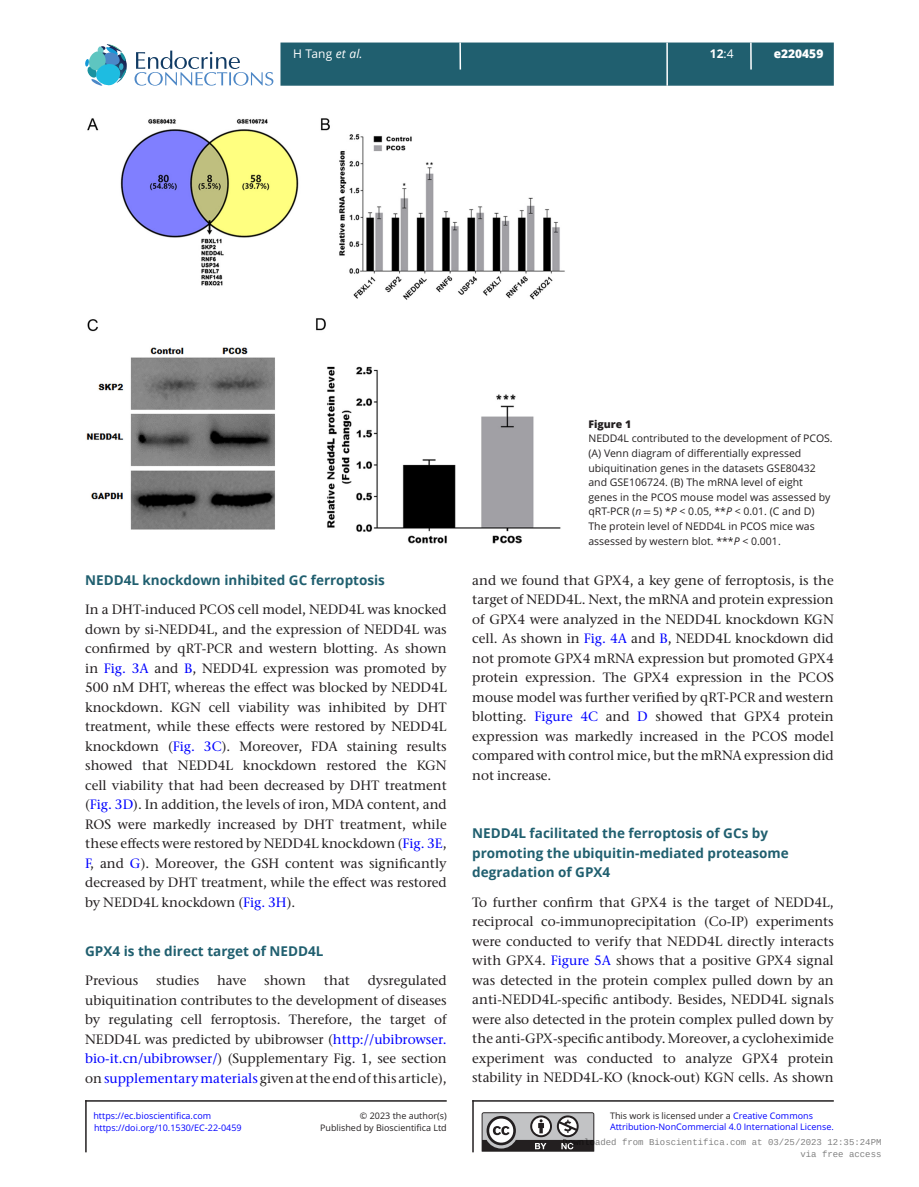
<style>
.page{position:relative;width:919px;height:1187px;background:#fff}
.page>*{position:absolute;margin:0;border:0;box-sizing:border-box;transform-origin:0 0}
.TXT{font:500 13.5px/19.5px "Stone Serif ITC Pro";color:#231f20;text-align:justify}
.t1{font:700 13.5px/19.5px "Open Sans";color:#205f6f}
.t2{font:12px "Open Sans";color:#fff}
.t3{font:800 12px "Open Sans";color:#fff}
.t4{font:700 12px "Open Sans";color:#fff}
.FC{font:10.5px/14.5px "Open Sans";color:#231f20}
.FC-2{font:800 10.5px "Open Sans";color:#231f20}
.t5{font:9px "Open Sans";color:#00f}
.t6{font:9px/11.6px "Open Sans";color:#231f20;text-align:right}
.t7{font:9px/12px "Liberation Mono";color:rgb(0 0 0/.5);text-align:right}
.s1{font-style:italic}
.s2{font-weight:400}
.s3{color:#00f}
.s4{font-family:"STIX Two Text"}
</style>
<div class="page">
<div style="left:280px;top:43px;width:553px;height:43px;background:#205f6f;border:2px solid #205f6f"></div>
<svg style="left:750px;top:43px;width:1px;height:27px"></svg>
<hr style="left:459px;top:43px;width:2px;height:27px;background:#fff">
<svg style="left:134px;top:51px;width:139px;height:35px"></svg>
<svg style="left:85px;top:44px;width:42px;height:42px"></svg>
<hr style="left:666px;top:43px;width:2px;height:43px;background:#fff">
<img style="left:86px;top:118px;width:479px;height:426px">
<svg style="left:481px;top:1112px;width:113px;height:39px;background:#8c8b8c"></svg>
<hr style="left:472px;top:1100px;width:361px;height:1px;background:#231f20">
<hr style="left:472px;top:1100px;width:1px;height:52px;background:#231f20">
<hr style="left:85px;top:1100px;width:361px;height:1px;background:#231f20">
<hr style="left:85px;top:1100px;width:2px;height:52px;background:#231f20">
<p class="t2" style="left:293px;top:46px;width:71px">H Tang <span class="s1">et al.</span></p>
<p class="t3" style="left:773px;top:45px;width:51px">e220459</p>
<p class="t4" style="left:709px;top:46px;width:25px">12<span class="s2">:4</span></p>
<h2 class="t1" style="left:85px;top:570px;width:301px">NEDD4L knockdown inhibited GC ferroptosis</h2>
<p class="TXT" style="left:85px;top:600px;width:363px">In a DHT-induced PCOS cell model, NEDD4L was knocked down by si-NEDD4L, and the expression of NEDD4L was confirmed by qRT-PCR and western blotting. As shown in <span class="s3">Fig. 3A</span> and <span class="s3">B</span>, NEDD4L expression was promoted by 500 nM DHT, whereas the effect was blocked by NEDD4L knockdown. KGN cell viability was inhibited by DHT treatment, while these effects were restored by NEDD4L knockdown (<span class="s3">Fig. 3C</span>). Moreover, FDA staining results showed that NEDD4L knockdown restored the KGN cell viability that had been decreased by DHT treatment (<span class="s3">Fig. 3D</span>). In addition, the levels of iron, MDA content, and ROS were markedly increased by DHT treatment, while these effects were restored by NEDD4L knockdown (<span class="s3">Fig. 3E</span>, <span class="s3">F</span>, and <span class="s3">G</span>). Moreover, the GSH content was significantly decreased by DHT treatment, while the effect was restored by NEDD4L knockdown (<span class="s3">Fig. 3H</span>).</p>
<h2 class="t1" style="left:85px;top:940px;width:240px">GPX4 is the direct target of NEDD4L</h2>
<p class="TXT" style="left:85px;top:970px;width:55px">Previous</p>
<p class="TXT" style="left:156px;top:970px;width:45px">studies</p>
<p class="TXT" style="left:217px;top:970px;width:31px">have</p>
<p class="TXT" style="left:264px;top:970px;width:43px">shown</p>
<p class="TXT" style="left:324px;top:970px;width:28px">that</p>
<p class="TXT" style="left:85px;top:970px;width:363px;text-indent:282px">dysregulated ubiquitination contributes to the development of diseases by regulating cell ferroptosis. Therefore, the target of NEDD4L was predicted by ubibrowser (<span class="s3">http://ubibrowser. bio-it.cn/ubibrowser/</span>) (Supplementary Fig. 1, see section on <span class="s3">supplementary materials</span> given at the end of this article),</p>
<p class="FC-2" style="left:588px;top:416px;width:44px">Figure 1</p>
<p class="FC" style="left:588px;top:431px;width:246px">NEDD4L contributed to the development of PCOS. (A) Venn diagram of differentially expressed ubiquitination genes in the datasets GSE80432 and GSE106724. (B) The mRNA level of eight genes in the PCOS mouse model was assessed by qRT-PCR (<span class="s1">n</span> <span class="s4">=</span> 5) *<span class="s1">P</span> &lt; 0.05, **<span class="s1">P</span> &lt; 0.01. (C and D)<br>The protein level of NEDD4L in PCOS mice was assessed by western blot. ***<span class="s1">P</span> &lt; 0.001.</p>
<p class="TXT" style="left:472px;top:570px;width:363px">and we found that GPX4, a key gene of ferroptosis, is the target of NEDD4L. Next, the mRNA and protein expression of GPX4 were analyzed in the NEDD4L knockdown KGN cell. As shown in <span class="s3">Fig. 4A</span> and <span class="s3">B</span>, NEDD4L knockdown did not promote GPX4 mRNA expression but promoted GPX4 protein expression. The GPX4 expression in the PCOS mouse model was further verified by qRT-PCR and western blotting. <span class="s3">Figure 4C</span> and <span class="s3">D</span> showed that GPX4 protein expression was markedly increased in the PCOS model compared with control mice, but the mRNA expression did not increase.</p>
<h2 class="t1" style="left:472px;top:823px;width:318px">NEDD4L facilitated the ferroptosis of GCs by promoting the ubiquitin-mediated proteasome degradation of GPX4</h2>
<p class="TXT" style="left:472px;top:892px;width:363px">To further confirm that GPX4 is the target of NEDD4L, reciprocal co-immunoprecipitation (Co-IP) experiments were conducted to verify that NEDD4L directly interacts with GPX4. <span class="s3">Figure 5A</span> shows that a positive GPX4 signal was detected in the protein complex pulled down by an anti-NEDD4L-specific antibody. Besides, NEDD4L signals were also detected in the protein complex pulled down by the anti-GPX-specific antibody. Moreover, a cycloheximide experiment was conducted to analyze GPX4 protein stability in NEDD4L-KO (knock-out) KGN cells. As shown</p>
<p class="t5" style="left:93px;top:1109px;width:119px">https://ec.bioscientifica.com</p>
<p class="t6" style="left:320px;top:1109px;width:128px">© 2023 the author(s)<br>Published by Bioscientifica Ltd</p>
<p class="t6" style="left:610px;top:1109px;width:204px">This work is licensed under a <span class="s3">Creative Commons</span></p>
<p class="t5" style="left:94px;top:1121px;width:149px">https://doi.org/10.1530/EC-22-0459</p>
<p class="t5" style="left:610px;top:1120px;width:225px">Attribution-NonCommercial 4.0 International License.</p>
<p class="t7" style="left:562px;top:1136px;width:320px">Downloaded from Bioscientifica.com at 03/25/2023 12:35:24PM via free access</p>
</div>
